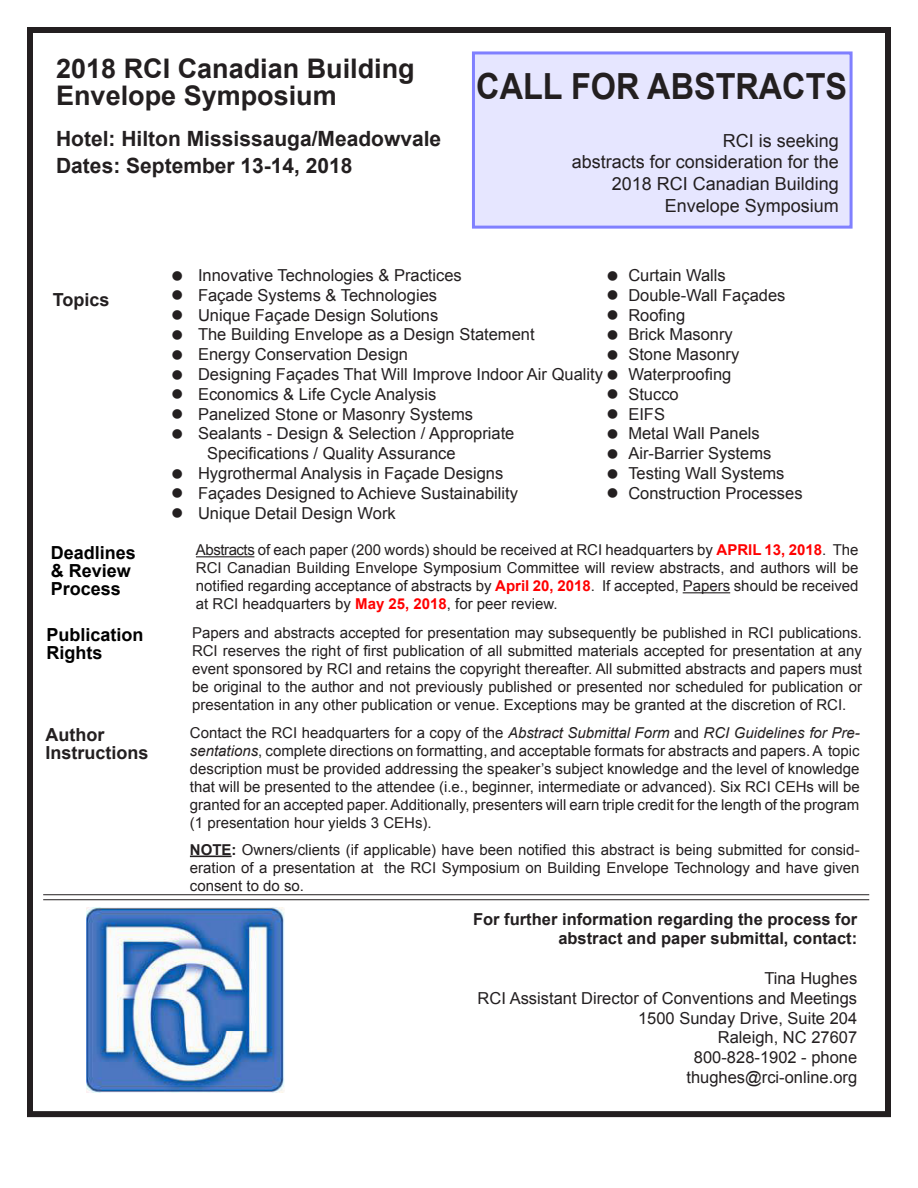
<style>
.page{position:relative;width:918px;height:1188px;background:#fff}
.page>*{position:absolute;margin:0;border:0;box-sizing:border-box;transform-origin:0 0}
.Ltr_Memo_1st___2nd_H{font:700 36px "Arial";color:#231f20;scale:.9 1}
.Ltr_Memo_1st___2nd_H-2{font:700 27px/27px "Arial";color:#231f20}
.t1{font:700 21px "Arial";color:#231f20}
.t2{font:18px "Arial";color:#231f20}
.t3{font:700 18px "Arial";color:#000}
.t4{font:700 18px "Arial";color:#231f20}
.Ltr_Memo_3rd_Text_He{font:16.5px "Arial";color:#231f20}
.t5{font:700 16.5px/19.8px "Arial";color:#231f20;text-align:right}
.Ltr_Memo_3rd_Text_He-2{font:16.5px "Wingdings";color:#231f20}
.Ltr_Memo_3rd_Text_He-3{font:15px/18px "Arial";color:#231f20;text-align:justify}
.Ltr_Two_Signature_Cl{font:15px/18px "Arial";color:#231f20;text-align:justify}
.s1{font-weight:700;color:#f00}
.s2{font-style:italic}
.s3{font-weight:700}
</style>
<div class="page">
<div style="left:27px;top:27px;width:864px;height:1090px;border:6px solid #231f20"></div>
<hr style="left:43px;top:894px;width:826px;height:1px;background:#231f20">
<hr style="left:43px;top:899px;width:826px;height:1px;background:#231f20">
<img style="left:86px;top:907px;width:199px;height:186px">
<div style="left:472px;top:51px;width:381px;height:178px;background:#e6e6ff;border:3px solid #8080ff"></div>
<hr style="left:196px;top:556px;width:58px;height:1px;background:#231f20">
<hr style="left:683px;top:592px;width:47px;height:1px;background:#231f20">
<hr style="left:190px;top:856px;width:42px;height:1px;background:#231f20">
<p class="Ltr_Memo_1st___2nd_H-2" style="left:56px;top:56px;width:360px">2018 RCI Canadian Building<br>Envelope Symposium</p>
<p class="t1" style="left:56px;top:125px;width:387px">Hotel: Hilton Mississauga/Meadowvale</p>
<p class="t1" style="left:56px;top:152px;width:298px">Dates: September 13-14, 2018</p>
<p class="Ltr_Memo_1st___2nd_H" style="left:476px;top:63px;width:413px">CALL FOR ABSTRACTS</p>
<p class="t2" style="left:723px;top:129px;width:118px">RCI is seeking</p>
<p class="t2" style="left:572px;top:150px;width:269px">abstracts for consideration for the</p>
<p class="t2" style="left:612px;top:172px;width:229px">2018 RCI Canadian Building</p>
<p class="t2" style="left:665px;top:194px;width:176px">Envelope Symposium</p>
<p class="t4" style="left:53px;top:288px;width:58px">Topics</p>
<p class="t3" style="left:51px;top:541px;width:87px">Deadlines</p>
<p class="t3" style="left:51px;top:559px;width:82px">&amp; Review</p>
<p class="t3" style="left:51px;top:577px;width:72px">Process</p>
<p class="t3" style="left:46px;top:622px;width:99px">Publication</p>
<p class="t3" style="left:46px;top:640px;width:57px">Rights</p>
<p class="t4" style="left:45px;top:723px;width:60px">Author</p>
<p class="t4" style="left:45px;top:741px;width:105px">Instructions</p>
<p class="Ltr_Memo_3rd_Text_He-2" style="left:171px;top:267px;width:14px">●</p>
<p class="Ltr_Memo_3rd_Text_He-2" style="left:171px;top:287px;width:14px">●</p>
<p class="Ltr_Memo_3rd_Text_He-2" style="left:171px;top:306px;width:14px">●</p>
<p class="Ltr_Memo_3rd_Text_He-2" style="left:171px;top:326px;width:14px">●</p>
<p class="Ltr_Memo_3rd_Text_He-2" style="left:171px;top:346px;width:14px">●</p>
<p class="Ltr_Memo_3rd_Text_He-2" style="left:171px;top:366px;width:14px">●</p>
<p class="Ltr_Memo_3rd_Text_He-2" style="left:171px;top:386px;width:14px">●</p>
<p class="Ltr_Memo_3rd_Text_He-2" style="left:171px;top:405px;width:14px">●</p>
<p class="Ltr_Memo_3rd_Text_He-2" style="left:171px;top:425px;width:14px">●</p>
<p class="Ltr_Memo_3rd_Text_He-2" style="left:171px;top:465px;width:14px">●</p>
<p class="Ltr_Memo_3rd_Text_He-2" style="left:171px;top:485px;width:14px">●</p>
<p class="Ltr_Memo_3rd_Text_He-2" style="left:171px;top:504px;width:14px">●</p>
<p class="Ltr_Memo_3rd_Text_He" style="left:198px;top:264px;width:265px">Innovative Technologies &amp; Practices</p>
<p class="Ltr_Memo_3rd_Text_He" style="left:198px;top:284px;width:241px">Façade Systems &amp; Technologies</p>
<p class="Ltr_Memo_3rd_Text_He" style="left:198px;top:304px;width:242px">Unique Façade Design Solutions</p>
<p class="Ltr_Memo_3rd_Text_He" style="left:198px;top:324px;width:338px">The Building Envelope as a Design Statement</p>
<p class="Ltr_Memo_3rd_Text_He" style="left:198px;top:344px;width:211px">Energy Conservation Design</p>
<p class="Ltr_Memo_3rd_Text_He" style="left:198px;top:363px;width:422px">Designing Façades That Will Improve Indoor Air Quality ●</p>
<p class="Ltr_Memo_3rd_Text_He" style="left:198px;top:383px;width:240px">Economics &amp; Life Cycle Analysis</p>
<p class="Ltr_Memo_3rd_Text_He" style="left:198px;top:403px;width:277px">Panelized Stone or Masonry Systems</p>
<p class="Ltr_Memo_3rd_Text_He" style="left:198px;top:423px;width:318px">Sealants - Design &amp; Selection / Appropriate</p>
<p class="Ltr_Memo_3rd_Text_He" style="left:207px;top:443px;width:250px">Specifications / Quality Assurance</p>
<p class="Ltr_Memo_3rd_Text_He" style="left:198px;top:462px;width:307px">Hygrothermal Analysis in Façade Designs</p>
<p class="Ltr_Memo_3rd_Text_He" style="left:198px;top:482px;width:322px">Façades Designed to Achieve Sustainability</p>
<p class="Ltr_Memo_3rd_Text_He" style="left:198px;top:502px;width:199px">Unique Detail Design Work</p>
<p class="Ltr_Memo_3rd_Text_He-2" style="left:606px;top:267px;width:14px">●</p>
<p class="Ltr_Memo_3rd_Text_He-2" style="left:606px;top:287px;width:14px">●</p>
<p class="Ltr_Memo_3rd_Text_He-2" style="left:606px;top:306px;width:14px">●</p>
<p class="Ltr_Memo_3rd_Text_He-2" style="left:606px;top:326px;width:14px">●</p>
<p class="Ltr_Memo_3rd_Text_He-2" style="left:606px;top:346px;width:14px">●</p>
<p class="Ltr_Memo_3rd_Text_He-2" style="left:606px;top:386px;width:14px">●</p>
<p class="Ltr_Memo_3rd_Text_He-2" style="left:606px;top:405px;width:14px">●</p>
<p class="Ltr_Memo_3rd_Text_He-2" style="left:606px;top:425px;width:14px">●</p>
<p class="Ltr_Memo_3rd_Text_He-2" style="left:606px;top:445px;width:14px">●</p>
<p class="Ltr_Memo_3rd_Text_He-2" style="left:606px;top:465px;width:14px">●</p>
<p class="Ltr_Memo_3rd_Text_He-2" style="left:606px;top:485px;width:14px">●</p>
<p class="Ltr_Memo_3rd_Text_He" style="left:628px;top:264px;width:99px">Curtain Walls</p>
<p class="Ltr_Memo_3rd_Text_He" style="left:628px;top:284px;width:159px">Double-Wall Façades</p>
<p class="Ltr_Memo_3rd_Text_He" style="left:628px;top:304px;width:58px">Roofing</p>
<p class="Ltr_Memo_3rd_Text_He" style="left:628px;top:324px;width:106px">Brick Masonry</p>
<p class="Ltr_Memo_3rd_Text_He" style="left:628px;top:344px;width:112px">Stone Masonry</p>
<p class="Ltr_Memo_3rd_Text_He" style="left:628px;top:363px;width:105px">Waterproofing</p>
<p class="Ltr_Memo_3rd_Text_He" style="left:628px;top:383px;width:52px">Stucco</p>
<p class="Ltr_Memo_3rd_Text_He" style="left:628px;top:403px;width:38px">EIFS</p>
<p class="Ltr_Memo_3rd_Text_He" style="left:628px;top:423px;width:133px">Metal Wall Panels</p>
<p class="Ltr_Memo_3rd_Text_He" style="left:628px;top:443px;width:145px">Air-Barrier Systems</p>
<p class="Ltr_Memo_3rd_Text_He" style="left:628px;top:462px;width:158px">Testing Wall Systems</p>
<p class="Ltr_Memo_3rd_Text_He" style="left:628px;top:482px;width:176px">Construction Processes</p>
<p class="Ltr_Memo_3rd_Text_He-3" style="left:196px;top:541px;width:664px">Abstracts of each paper (200 words) should be received at RCI headquarters by <span class="s1">APRIL 13, 2018</span>. The RCI Canadian Building Envelope Symposium Committee will review abstracts, and authors will be notified regarding acceptance of abstracts by <span class="s1">April 20, 2018</span>. If accepted, Papers should be received at RCI headquarters by <span class="s1">May 25, 2018</span>, for peer review.</p>
<p class="Ltr_Two_Signature_Cl" style="left:192px;top:624px;width:672px">Papers and abstracts accepted for presentation may subsequently be published in RCI publications.<br>RCI reserves the right of first publication of all submitted materials accepted for presentation at any event sponsored by RCI and retains the copyright thereafter. All submitted abstracts and papers must be original to the author and not previously published or presented nor scheduled for publication or presentation in any other publication or venue. Exceptions may be granted at the discretion of RCI.</p>
<p class="Ltr_Memo_3rd_Text_He-3" style="left:190px;top:724px;width:671px">Contact the RCI headquarters for a copy of the <span class="s2">Abstract Submittal Form</span> and <span class="s2">RCI Guidelines for Pre&shy;sentations</span>, complete directions on formatting, and acceptable formats for abstracts and papers. A topic description must be provided addressing the speaker’s subject knowledge and the level of knowledge that will be presented to the attendee (i.e., beginner, intermediate or advanced). Six RCI CEHs will be granted for an accepted paper. Additionally, presenters will earn triple credit for the length of the program (1 presentation hour yields 3 CEHs).</p>
<p class="Ltr_Memo_3rd_Text_He-3" style="left:190px;top:841px;width:671px"><span class="s3">NOTE:</span> Owners/clients (if applicable) have been notified this abstract is being submitted for consid&shy;eration of a presentation at the RCI Symposium on Building Envelope Technology and have given consent to do so.</p>
<p class="t5" style="left:473px;top:909px;width:386px">For further information regarding the process for abstract and paper submittal, contact:</p>
<p class="Ltr_Memo_3rd_Text_He" style="left:764px;top:967px;width:94px">Tina Hughes</p>
<p class="Ltr_Memo_3rd_Text_He" style="left:478px;top:987px;width:381px">RCI Assistant Director of Conventions and Meetings</p>
<p class="Ltr_Memo_3rd_Text_He" style="left:638px;top:1007px;width:221px">1500 Sunday Drive, Suite 204</p>
<p class="Ltr_Memo_3rd_Text_He" style="left:718px;top:1027px;width:141px">Raleigh, NC 27607</p>
<p class="Ltr_Memo_3rd_Text_He" style="left:694px;top:1047px;width:165px">800-828-1902 - phone</p>
<p class="Ltr_Memo_3rd_Text_He" style="left:686px;top:1066px;width:172px">thughes@rci-online.org</p>
</div>
